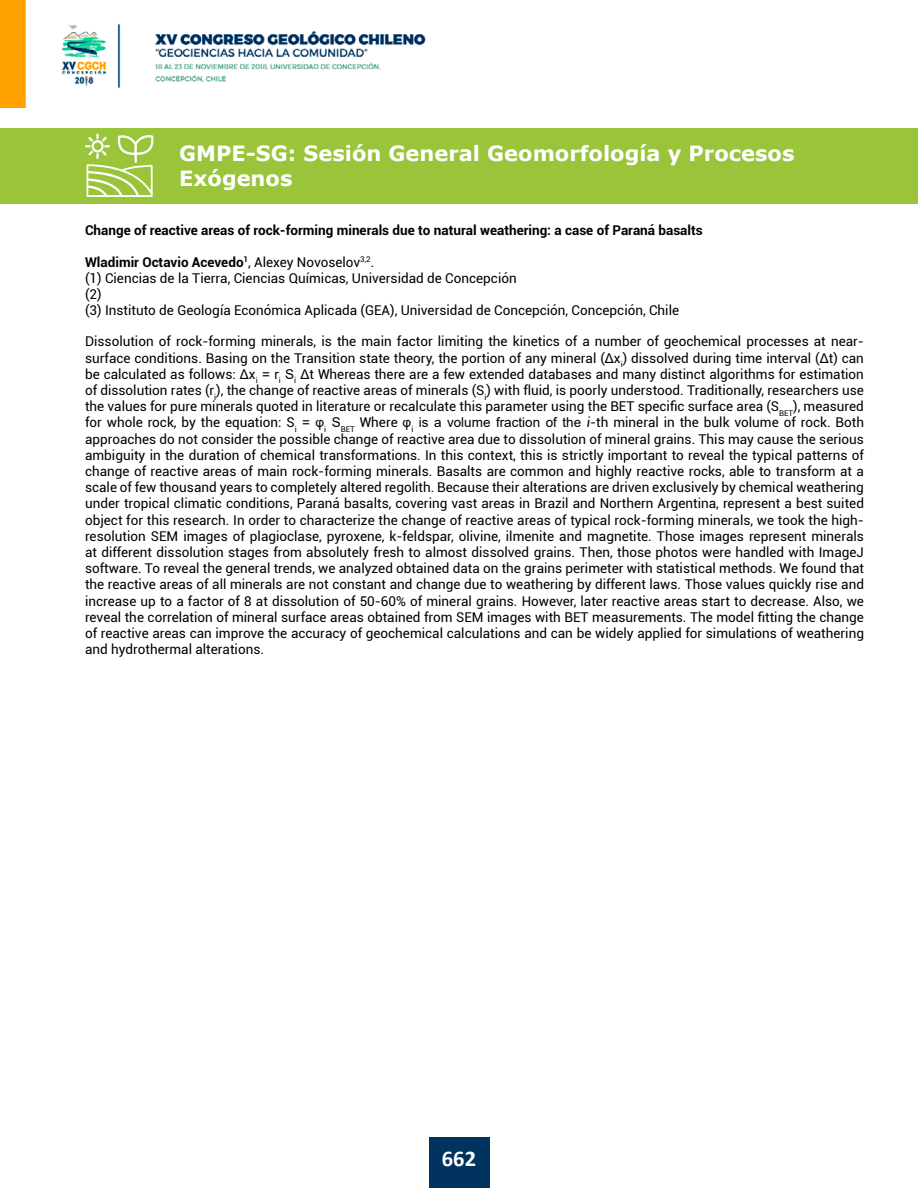
<style>
.page{position:relative;width:918px;height:1188px;background:#fff}
.page>*{position:absolute;margin:0;border:0;box-sizing:border-box;transform-origin:0 0}
.t1{font:700 22.5px "Calibri";color:#fff}
.t2{font:700 21px/25.2px "Verdana";color:#fff}
.t3{font:13.5px/16.2px "Roboto";color:#000}
.t4{font:700 13.5px "Roboto";color:#000}
.s1{font-weight:700}
.s2{font-family:"Arial"}
.s3{font-style:italic}
</style>
<div class="page">
<img style="left:0;top:0;width:426px;height:108px">
<div style="left:429px;top:1138px;width:60px;height:50px;background:#00335f"></div>
<div style="left:0;top:128px;width:918px;height:75px;background:#9ac43a"></div>
<svg style="left:85px;top:134px;width:69px;height:63px"></svg>
<h2 class="t2" style="left:179px;top:140px;width:617px">GMPE-SG: Sesión General Geomorfología y Procesos<br>Exógenos</h2>
<p class="t4" style="left:85px;top:221px;width:619px">Change of reactive areas of rock-forming minerals due to natural weathering: a case of Paraná basalts</p>
<p class="t3" style="left:85px;top:253px;width:596px"><span class="s1">Wladimir Octavio Acevedo</span><sup>1</sup>, Alexey Novoselov<sup>3,2</sup>.<br>(1) Ciencias de la Tierra, Ciencias Químicas, Universidad de Concepción<br>(2)<br>(3) Instituto de Geología Económica Aplicada (GEA), Universidad de Concepción, Concepción, Chile</p>
<p class="t3" style="left:85px;top:333px;width:781px;text-align:justify">Dissolution of rock-forming minerals, is the main factor limiting the kinetics of a number of geochemical processes at near&shy;surface conditions. Basing on the Transition state theory, the portion of any mineral (<span class="s2">Δ</span>x<sub>i</sub>) dissolved during time interval (<span class="s2">Δ</span>t) can be calculated as follows: <span class="s2">Δ</span>x<sub>i</sub> <span class="s2">= r</span><sub>i</sub> <span class="s2">S</span><sub>i</sub> <span class="s2">Δ</span>t Whereas there are a few extended databases and many distinct algorithms for estimation of dissolution rates (r<sub>i</sub>), the change of reactive areas of minerals (S<sub>i</sub>) with fluid, is poorly understood. Traditionally, researchers use the values for pure minerals quoted in literature or recalculate this parameter using the BET specific surface area (S<sub>BET</sub>), measured for whole rock, by the equation: S<sub>i</sub> <span class="s2">= φ</span><sub>i</sub> <span class="s2">S</span><sub>BET</sub> Where <span class="s2">φ</span><sub>i</sub> <span class="s2">is a volume fraction of the</span> <span class="s3">i</span>-th mineral in the bulk volume of rock. Both approaches do not consider the possible change of reactive area due to dissolution of mineral grains. This may cause the serious ambiguity in the duration of chemical transformations. In this context, this is strictly important to reveal the typical patterns of change of reactive areas of main rock-forming minerals. Basalts are common and highly reactive rocks, able to transform at a scale of few thousand years to completely altered regolith. Because their alterations are driven exclusively by chemical weathering under tropical climatic conditions, Paraná basalts, covering vast areas in Brazil and Northern Argentina, represent a best suited object for this research. In order to characterize the change of reactive areas of typical rock-forming minerals, we took the high&shy;resolution SEM images of plagioclase, pyroxene, k-feldspar, olivine, ilmenite and magnetite. Those images represent minerals at different dissolution stages from absolutely fresh to almost dissolved grains. Then, those photos were handled with ImageJ software. To reveal the general trends, we analyzed obtained data on the grains perimeter with statistical methods. We found that the reactive areas of all minerals are not constant and change due to weathering by different laws. Those values quickly rise and increase up to a factor of 8 at dissolution of 50-60% of mineral grains. However, later reactive areas start to decrease. Also, we reveal the correlation of mineral surface areas obtained from SEM images with BET measurements. The model fitting the change of reactive areas can improve the accuracy of geochemical calculations and can be widely applied for simulations of weathering and hydrothermal alterations.</p>
<h1 class="t1" style="left:442px;top:1143px;width:36px">662</h1>
</div>
